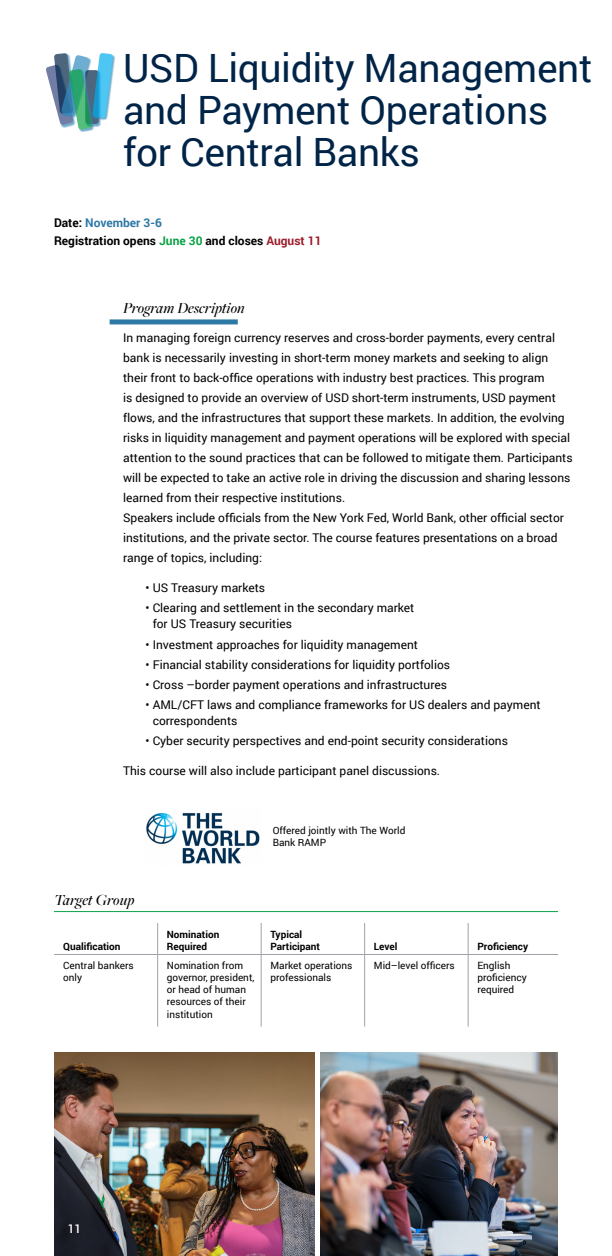
<style>
.page{position:relative;width:612px;height:1256px;background:#fff}
.page>*{position:absolute;margin:0;border:0;box-sizing:border-box;transform-origin:0 0}
.t1{font:39px/42px "Roboto";letter-spacing:-.01em;color:#002447}
.t2{font:italic 500 16px "Freight Big Pro";letter-spacing:.01em;color:#000}
.t3{font:12px/20px "Roboto";color:#000}
.t4{font:700 12px/18px "Roboto";color:#000}
.t5{font:500 12px "Roboto";color:#fff}
.t6{font:10px/12px "Roboto";color:#000}
.t7{font:700 10px/12px "Roboto";color:#000}
.s1{color:#2d79a6}
.s2{color:#0aa245}
.s3{color:#9c1e2d}
</style>
<div class="page">
<svg style="left:113px;top:55px;width:2px;height:20px"></svg>
<svg style="left:79px;top:130px;width:14px;height:2px"></svg>
<svg style="left:46px;top:53px;width:67px;height:77px"></svg>
<hr style="left:54px;top:954px;width:104px;height:1px;background:#9fa1a8">
<hr style="left:158px;top:954px;width:103px;height:1px;background:#9fa1a8">
<hr style="left:261px;top:954px;width:104px;height:1px;background:#9fa1a8">
<hr style="left:365px;top:954px;width:103px;height:1px;background:#9fa1a8">
<hr style="left:468px;top:954px;width:90px;height:1px;background:#9fa1a8">
<hr style="left:157px;top:923px;width:1px;height:31px;background:#9fa1a8">
<hr style="left:261px;top:923px;width:1px;height:31px;background:#9fa1a8">
<hr style="left:364px;top:923px;width:1px;height:31px;background:#9fa1a8">
<hr style="left:468px;top:923px;width:1px;height:31px;background:#9fa1a8">
<hr style="left:157px;top:954px;width:1px;height:72px;background:#9fa1a8">
<hr style="left:261px;top:954px;width:1px;height:72px;background:#9fa1a8">
<hr style="left:364px;top:954px;width:1px;height:72px;background:#9fa1a8">
<hr style="left:468px;top:954px;width:1px;height:72px;background:#9fa1a8">
<div style="left:110px;top:319px;width:128px;height:5px;background:#2d79a6"></div>
<hr style="left:54px;top:911px;width:504px;height:1px;background:#0aa245">
<img style="left:146px;top:813px;width:114px;height:51px">
<img style="left:320px;top:1052px;width:238px;height:204px">
<img style="left:54px;top:1052px;width:261px;height:204px">
<h1 class="t1" style="left:123px;top:45px;width:471px">USD Liquidity Management and Payment Operations for Central Banks</h1>
<p class="t4" style="left:54px;top:213px;width:269px">Date: <span class="s1">November 3-6<br></span>Registration opens <span class="s2">June 30</span> and closes <span class="s3">August 11</span></p>
<h2 class="t2" style="left:123px;top:298px;width:123px">Program Description</h2>
<p class="t3" style="left:123px;top:327px;width:451px">In managing foreign currency reserves and cross-border payments, every central bank is necessarily investing in short-term money markets and seeking to align their front to back-office operations with industry best practices. This program<br>is designed to provide an overview of USD short-term instruments, USD payment flows, and the infrastructures that support these markets. In addition, the evolving risks in liquidity management and payment operations will be explored with special attention to the sound practices that can be followed to mitigate them. Participants will be expected to take an active role in driving the discussion and sharing lessons learned from their respective institutions.<br>Speakers include officials from the New York Fed, World Bank, other official sector institutions, and the private sector. The course features presentations on a broad range of topics, including:</p>
<p class="t3" style="left:146px;top:578px;width:121px">• US Treasury markets</p>
<p class="t3" style="left:153px;top:600px;width:263px;line-height:16px;text-indent:-7px">• Clearing and settlement in the secondary market for US Treasury securities</p>
<p class="t3" style="left:146px;top:634px;width:274px">• Investment approaches for liquidity management</p>
<p class="t3" style="left:146px;top:654px;width:306px">• Financial stability considerations for liquidity portfolios</p>
<p class="t3" style="left:146px;top:674px;width:303px">• Cross –border payment operations and infrastructures</p>
<p class="t3" style="left:153px;top:696px;width:389px;line-height:16px;text-indent:-7px">• AML/CFT laws and compliance frameworks for US dealers and payment correspondents</p>
<p class="t3" style="left:146px;top:730px;width:364px">• Cyber security perspectives and end-point security considerations</p>
<p class="t3" style="left:123px;top:760px;width:319px">This course will also include participant panel discussions.</p>
<h2 class="t2" style="left:54px;top:889px;width:82px">Target Group</h2>
<p class="t6" style="left:273px;top:823px;width:134px">Offered jointly with The World<br>Bank RAMP</p>
<p class="t7" style="left:63px;top:940px;width:59px">Qualification</p>
<p class="t7" style="left:167px;top:928px;width:54px">Nomination<br>Required</p>
<p class="t7" style="left:270px;top:928px;width:51px">Typical<br>Participant</p>
<p class="t7" style="left:374px;top:940px;width:25px">Level</p>
<p class="t7" style="left:477px;top:940px;width:52px">Proficiency</p>
<p class="t6" style="left:63px;top:959px;width:72px">Central bankers only</p>
<p class="t6" style="left:167px;top:959px;width:89px">Nomination from governor, president, or head of human resources of their institution</p>
<p class="t6" style="left:270px;top:959px;width:84px">Market operations professionals</p>
<p class="t6" style="left:374px;top:959px;width:82px">Mid–level officers</p>
<p class="t6" style="left:477px;top:959px;width:51px">English proficiency required</p>
<p class="t5" style="left:68px;top:1220px;width:15px">11</p>
</div>
